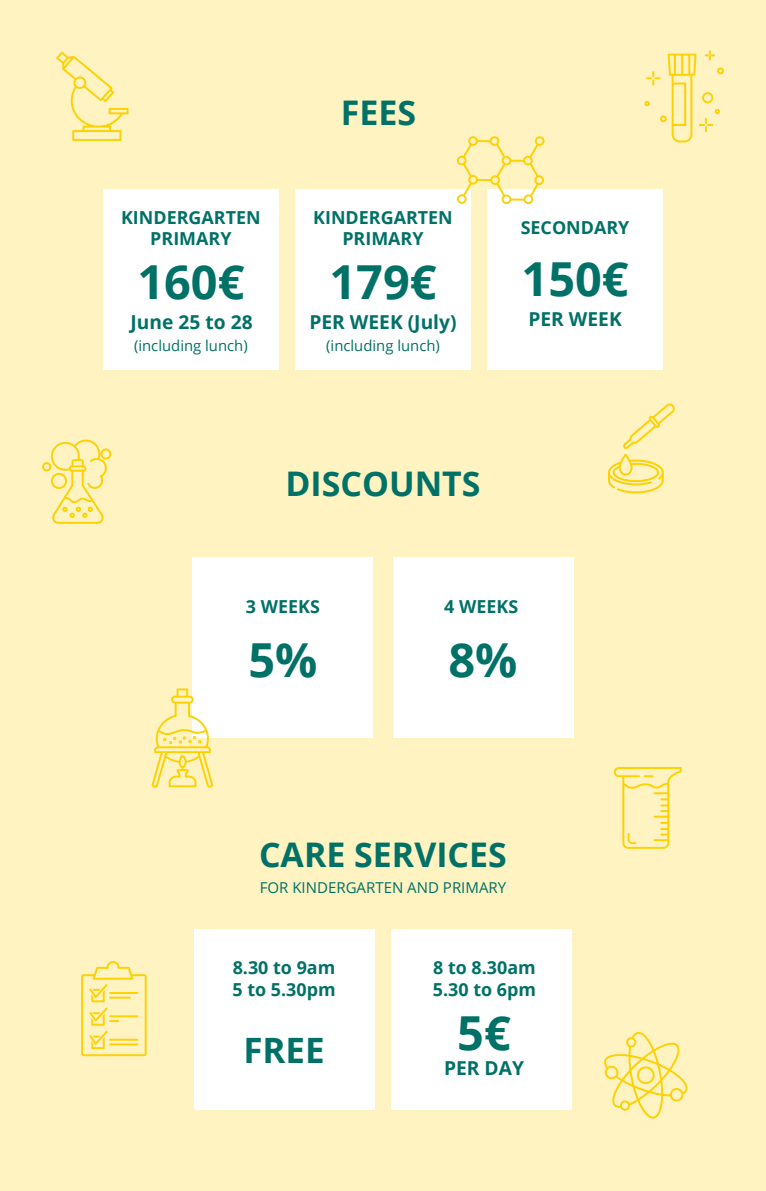
<style>
.page{position:relative;width:766px;height:1191px;background:#fff}
.page>*{position:absolute;margin:0;border:0;box-sizing:border-box;transform-origin:0 0}
.t1{font:700 46.8px "Open Sans";color:#007167}
.t2{font:700 34.95px "Open Sans";color:#007167}
.t3{font:700 33.9px "Open Sans";color:#007167}
.t4{font:700 19.2px "Open Sans";color:#007167}
.t5{font:700 17.85px/21.5px "Open Sans";color:#007167}
.t6{font:15px "Open Sans";color:#007167}
.t7{font:14.85px "Open Sans";color:#007167}
</style>
<div class="page">
<div style="left:0;top:0;width:765px;height:1191px;background:#fef3c1"></div>
<div style="left:103px;top:189px;width:175px;height:180px;background:#fff"></div>
<div style="left:295px;top:189px;width:175px;height:180px;background:#fff"></div>
<div style="left:487px;top:189px;width:175px;height:180px;background:#fff"></div>
<div style="left:194px;top:928px;width:180px;height:181px;background:#fff"></div>
<div style="left:391px;top:928px;width:181px;height:181px;background:#fff"></div>
<div style="left:192px;top:557px;width:181px;height:181px;background:#fff"></div>
<div style="left:392px;top:557px;width:181px;height:181px;background:#fff"></div>
<svg style="left:604px;top:1031px;width:84px;height:87px"></svg>
<svg style="left:457px;top:136px;width:87px;height:68px"></svg>
<svg style="left:81px;top:961px;width:66px;height:95px"></svg>
<svg style="left:56px;top:52px;width:72px;height:89px"></svg>
<svg style="left:613px;top:767px;width:68px;height:82px"></svg>
<svg style="left:151px;top:688px;width:62px;height:99px"></svg>
<svg style="left:42px;top:439px;width:69px;height:85px"></svg>
<svg style="left:608px;top:403px;width:67px;height:90px"></svg>
<svg style="left:644px;top:50px;width:79px;height:92px"></svg>
<h3 class="t3" style="left:341px;top:89px;width:77px">FEES</h3>
<p class="t5" style="left:121px;top:206px;width:141px;text-align:center">KINDERGARTEN<br>PRIMARY</p>
<p class="t5" style="left:313px;top:206px;width:141px;text-align:center">KINDERGARTEN<br>PRIMARY</p>
<p class="t5" style="left:520px;top:216px;width:110px">SECONDARY</p>
<h1 class="t1" style="left:137px;top:249px;width:109px">160€</h1>
<p class="t4" style="left:130px;top:308px;width:123px">June 25 to 28</p>
<h1 class="t1" style="left:329px;top:249px;width:109px">179€</h1>
<p class="t4" style="left:309px;top:308px;width:148px">PER WEEK (July)</p>
<h1 class="t1" style="left:521px;top:245px;width:109px">150€</h1>
<p class="t4" style="left:528px;top:305px;width:95px">PER WEEK</p>
<p class="t7" style="left:134px;top:335px;width:115px">(including lunch)</p>
<p class="t7" style="left:326px;top:335px;width:115px">(including lunch)</p>
<h3 class="t3" style="left:285px;top:460px;width:197px">DISCOUNTS</h3>
<p class="t5" style="left:246px;top:596px;width:75px">3 WEEKS</p>
<h1 class="t1" style="left:248px;top:627px;width:70px">5%</h1>
<p class="t5" style="left:444px;top:596px;width:75px">4 WEEKS</p>
<h1 class="t1" style="left:448px;top:627px;width:70px">8%</h1>
<h3 class="t3" style="left:259px;top:831px;width:249px">CARE SERVICES</h3>
<p class="t6" style="left:260px;top:877px;width:248px">FOR KINDERGARTEN AND PRIMARY</p>
<p class="t5" style="left:232px;top:956px;width:105px">8.30 to 9am<br>5 to 5.30pm</p>
<h2 class="t2" style="left:243px;top:1025px;width:83px">FREE</h2>
<p class="t5" style="left:433px;top:956px;width:105px">8 to 8.30am<br>5.30 to 6pm</p>
<h1 class="t1" style="left:457px;top:1000px;width:55px">5€</h1>
<p class="t4" style="left:444px;top:1054px;width:81px">PER DAY</p>
</div>
